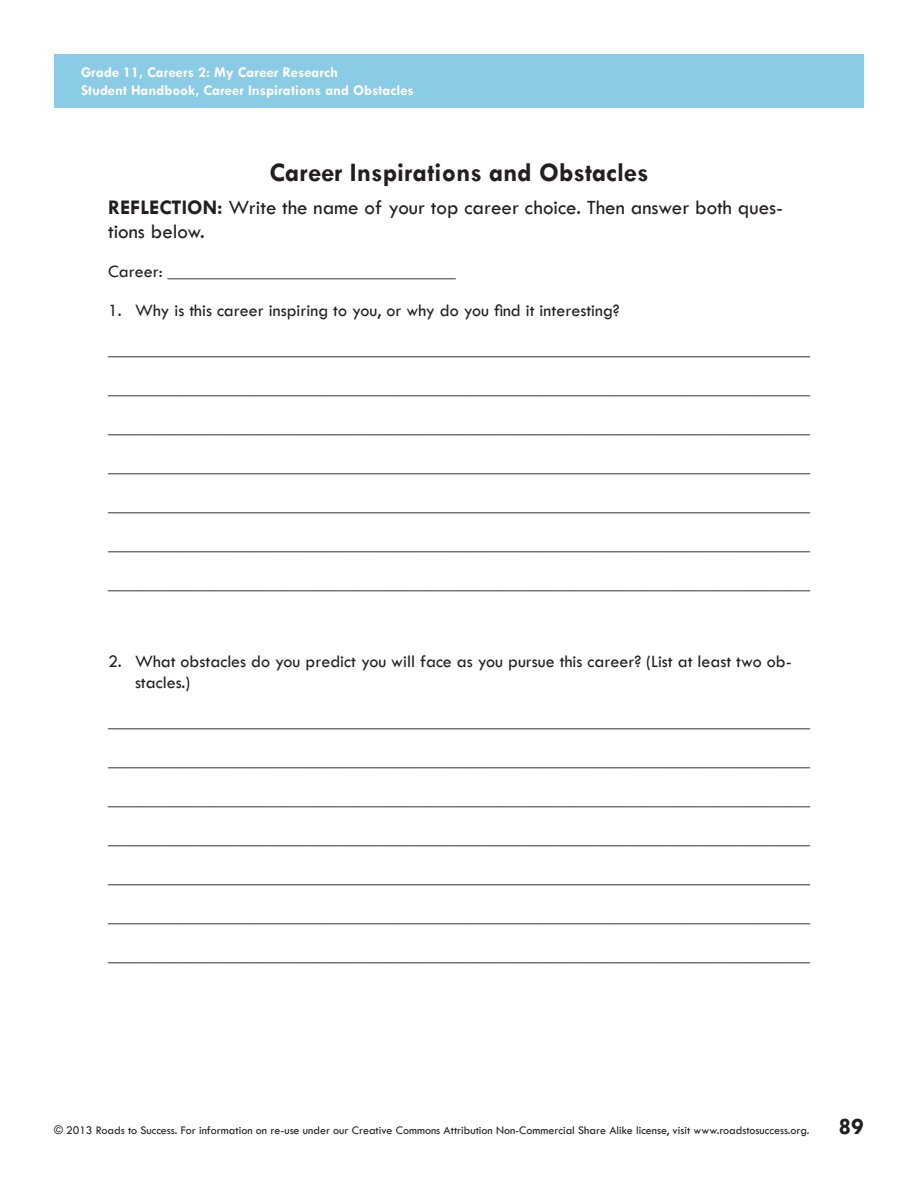
<style>
.page{position:relative;width:918px;height:1188px;background:#fff}
.page>*{position:absolute;margin:0;border:0;box-sizing:border-box;transform-origin:0 0}
.SHFR_Title{font:700 27px "Tw Cen";color:#231f20}
.Lesson_Front_Page_Te{font:700 24px "Tw Cen";color:#231f20}
.SFHR_Instruction_Lin{font:500 21px/24px "Tw Cen";color:#231f20}
.SHFR_Text{font:500 18px/21px "Tw Cen";color:#231f20}
.t1{font:700 15px "Tw Cen";color:#fff}
.t2{font:500 12px "Tw Cen";color:#231f20}
.s1{font-weight:700}
</style>
<div class="page">
<div style="left:54px;top:54px;width:810px;height:54px;background:#8acbe5"></div>
<p class="t1" style="left:81px;top:63px;width:259px">Grade 11, Careers 2: My Career Research</p>
<p class="t1" style="left:81px;top:81px;width:335px">Student Handbook, Career Inspirations and Obstacles</p>
<p class="SHFR_Title" style="left:269px;top:156px;width:381px">Career Inspirations and Obstacles</p>
<p class="SFHR_Instruction_Lin" style="left:108px;top:195px;width:677px"><span class="s1">REFLECTION:</span> Write the name of your top career choice. Then answer both ques&shy;tions below.</p>
<p class="SHFR_Text" style="left:108px;top:260px;width:349px">Career: ________________________________</p>
<p class="SHFR_Text" style="left:108px;top:299px;width:513px">1. Why is this career inspiring to you, or why do you find it interesting?</p>
<p class="SHFR_Text" style="left:108px;top:338px;width:703px">______________________________________________________________________________</p>
<p class="SHFR_Text" style="left:108px;top:377px;width:703px">______________________________________________________________________________</p>
<p class="SHFR_Text" style="left:108px;top:416px;width:703px">______________________________________________________________________________</p>
<p class="SHFR_Text" style="left:108px;top:455px;width:703px">______________________________________________________________________________</p>
<p class="SHFR_Text" style="left:108px;top:494px;width:703px">______________________________________________________________________________</p>
<p class="SHFR_Text" style="left:108px;top:533px;width:703px">______________________________________________________________________________</p>
<p class="SHFR_Text" style="left:108px;top:572px;width:703px">______________________________________________________________________________</p>
<p class="SHFR_Text" style="left:135px;top:650px;width:658px;text-indent:-27px">2. What obstacles do you predict you will face as you pursue this career? (List at least two ob&shy;stacles.)</p>
<p class="SHFR_Text" style="left:108px;top:710px;width:703px">______________________________________________________________________________</p>
<p class="SHFR_Text" style="left:108px;top:749px;width:703px">______________________________________________________________________________</p>
<p class="SHFR_Text" style="left:108px;top:788px;width:703px">______________________________________________________________________________</p>
<p class="SHFR_Text" style="left:108px;top:827px;width:703px">______________________________________________________________________________</p>
<p class="SHFR_Text" style="left:108px;top:866px;width:703px">______________________________________________________________________________</p>
<p class="SHFR_Text" style="left:108px;top:905px;width:703px">______________________________________________________________________________</p>
<p class="SHFR_Text" style="left:108px;top:944px;width:703px">______________________________________________________________________________</p>
<p class="t2" style="left:54px;top:1123px;width:757px">© 2013 Roads to Success. For information on re-use under our Creative Commons Attribution Non-Commercial Share Alike license, visit www.roadstosuccess.org.</p>
<p class="Lesson_Front_Page_Te" style="left:839px;top:1112px;width:27px">89</p>
</div>
